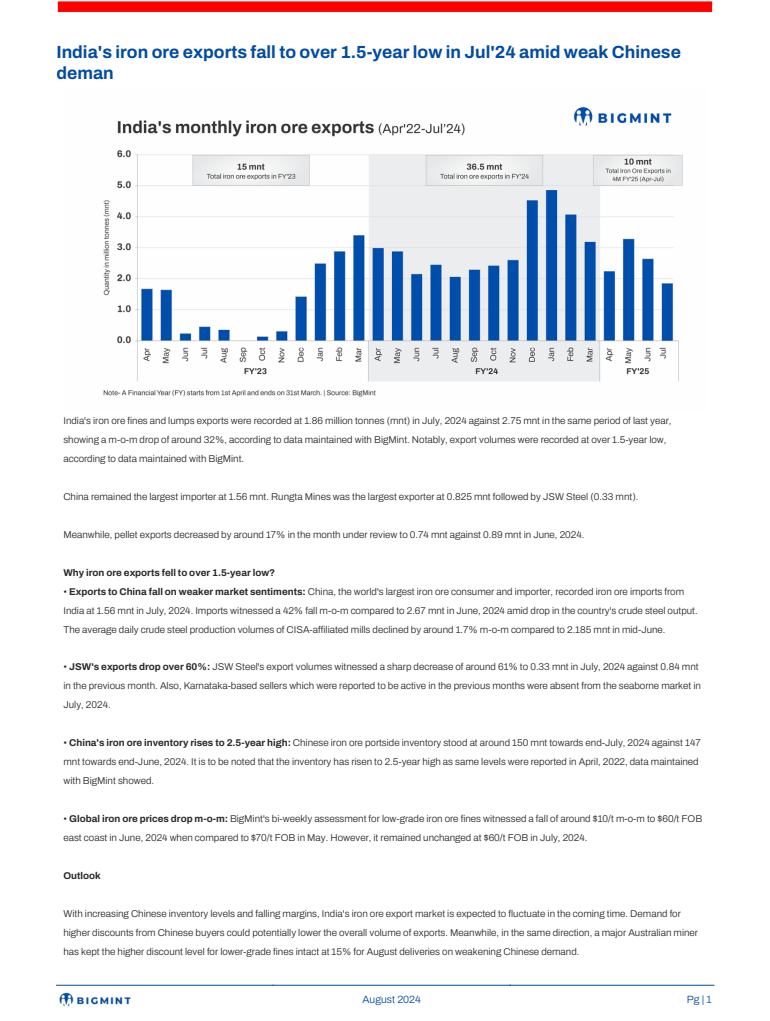
<style>
.page{position:relative;width:770px;height:1021px;background:#fff}
.page>*{position:absolute;margin:0;border:0;box-sizing:border-box;transform-origin:0 0}
.t1{font:700 17.6px/21.1px "Archivo";color:#024ca1}
.t2{font:300 10.5px "Archivo";color:#024ca1}
.t3{font:300 9.8px/19px "Archivo";color:#2b2a29}
.t4{font:700 9.8px "Archivo";color:#2b2a29}
.s1{font-weight:700}
</style>
<div class="page">
<img style="left:59px;top:992px;width:72px;height:15px">
<hr style="left:56px;top:984px;width:218px;height:1px;background:#024ca1">
<hr style="left:273px;top:984px;width:237px;height:1px;background:#024ca1">
<hr style="left:510px;top:984px;width:204px;height:1px;background:#024ca1">
<div style="left:63px;top:1px;width:644px;height:11px;background:#f00"></div>
<img style="left:103px;top:106px;width:580px;height:291px">
<h1 class="t1" style="left:56px;top:41px;width:626px">India's iron ore exports fall to over 1.5-year low in Jul'24 amid weak Chinese deman</h1>
<p class="t3" style="left:63px;top:411px;width:609px">India's iron ore fines and lumps exports were recorded at 1.86 million tonnes (mnt) in July, 2024 against 2.75 mnt in the same period of last year, showing a m-o-m drop of around 32%, according to data maintained with BigMint. Notably, export volumes were recorded at over 1.5-year low, according to data maintained with BigMint.</p>
<p class="t3" style="left:63px;top:487px;width:576px">China remained the largest importer at 1.56 mnt. Rungta Mines was the largest exporter at 0.825 mnt followed by JSW Steel (0.33 mnt).</p>
<p class="t3" style="left:63px;top:524px;width:522px">Meanwhile, pellet exports decreased by around 17% in the month under review to 0.74 mnt against 0.89 mnt in June, 2024.</p>
<p class="t4" style="left:63px;top:565px;width:213px">Why iron ore exports fell to over 1.5-year low?</p>
<p class="t3" style="left:63px;top:581px;width:636px">• <span class="s1">Exports to China fall on weaker market sentiments:</span> China, the world's largest iron ore consumer and importer, recorded iron ore imports from<br>India at 1.56 mnt in July, 2024. Imports witnessed a 42% fall m-o-m compared to 2.67 mnt in June, 2024 amid drop in the country's crude steel output.<br>The average daily crude steel production volumes of CISA-affiliated mills declined by around 1.7% m-o-m compared to 2.185 mnt in mid-June.</p>
<p class="t3" style="left:63px;top:657px;width:639px">• <span class="s1">JSW's exports drop over 60%:</span> JSW Steel's export volumes witnessed a sharp decrease of around 61% to 0.33 mnt in July, 2024 against 0.84 mnt in the previous month. Also, Karnataka-based sellers which were reported to be active in the previous months were absent from the seaborne market in<br>July, 2024.</p>
<p class="t3" style="left:63px;top:733px;width:638px">• <span class="s1">China's iron ore inventory rises to 2.5-year high:</span> Chinese iron ore portside inventory stood at around 150 mnt towards end-July, 2024 against 147 mnt towards end-June, 2024. It is to be noted that the inventory has risen to 2.5-year high as same levels were reported in April, 2022, data maintained with BigMint showed.</p>
<p class="t3" style="left:63px;top:809px;width:640px">• <span class="s1">Global iron ore prices drop m-o-m:</span> BigMint's bi-weekly assessment for low-grade iron ore fines witnessed a fall of around $10/t m-o-m to $60/t FOB east coast in June, 2024 when compared to $70/t FOB in May. However, it remained unchanged at $60/t FOB in July, 2024.</p>
<p class="t4" style="left:63px;top:868px;width:39px">Outlook</p>
<p class="t3" style="left:63px;top:904px;width:636px">With increasing Chinese inventory levels and falling margins, India's iron ore export market is expected to fluctuate in the coming time. Demand for higher discounts from Chinese buyers could potentially lower the overall volume of exports. Meanwhile, in the same direction, a major Australian miner has kept the higher discount level for lower-grade fines intact at 15% for August deliveries on weakening Chinese demand.</p>
<p class="t2" style="left:362px;top:991px;width:60px">August 2024</p>
<p class="t2" style="left:687px;top:991px;width:26px">Pg | 1</p>
</div>
